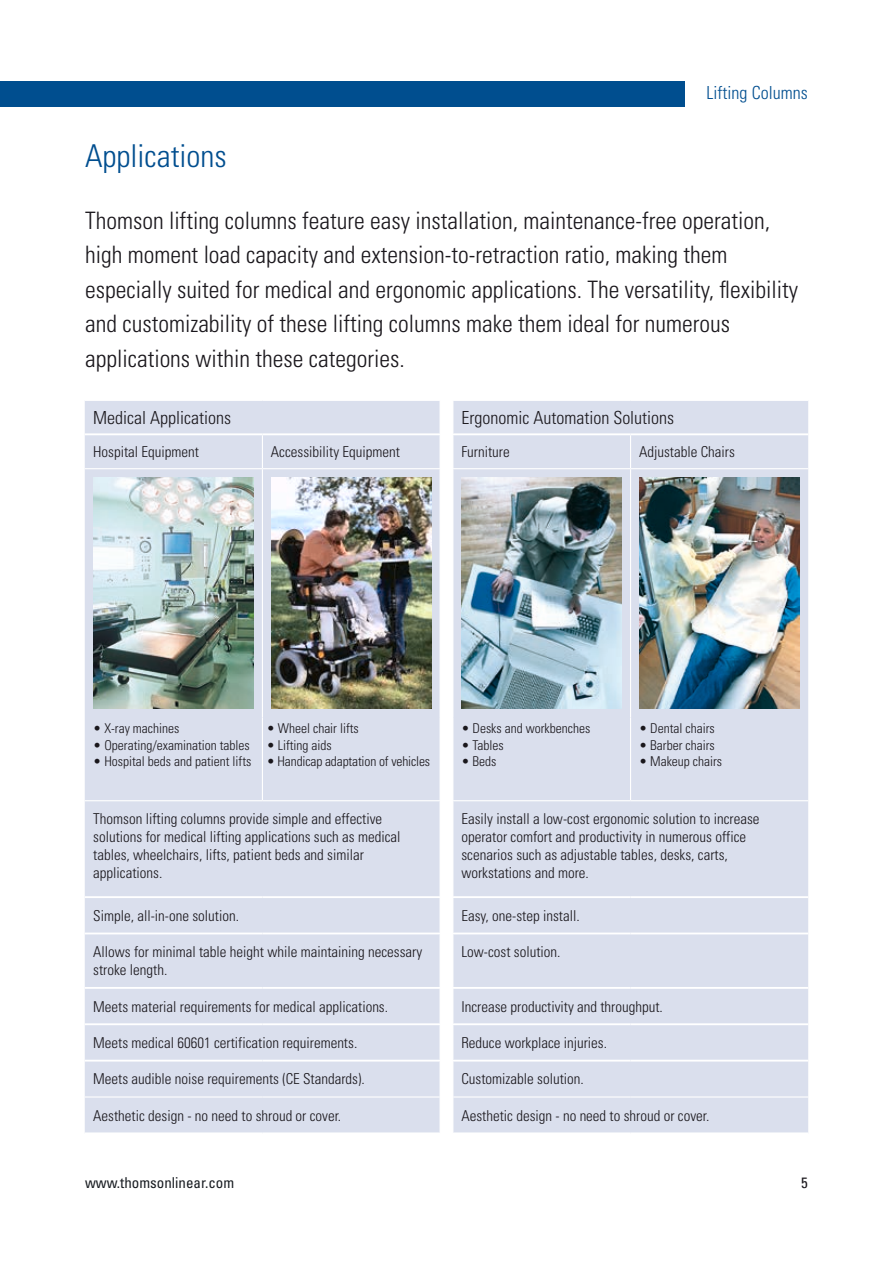
<style>
.page{position:relative;width:893px;height:1263px;background:#fff}
.page>*{position:absolute;margin:0;border:0;box-sizing:border-box;transform-origin:0 0}
.t1{font:300 condensed 31.5px "Univers LT Std";color:#004e8f}
.t2{font:300 condensed 24px/34.5px "Univers LT Std";color:#1a171c}
.t3{font:300 condensed 18px "Univers LT Std";color:#1a171c}
.t4{font:300 condensed 18px "Univers LT Std";color:#004e8f}
.t5{font:300 condensed 15px/18px "Univers LT Std";color:#1a171c}
.t6{font:condensed 15px "Univers LT Std";color:#181c21}
.t7{font:condensed 15px "Univers LT Std";color:#1a171c}
.t8{font:300 condensed 13.5px "Univers LT Std";color:#1a171c}
</style>
<div class="page">
<div style="left:0;top:81px;width:685px;height:26px;background:#004e8f"></div>
<div style="left:85px;top:401px;width:723px;height:731px;background:#dadfed"></div>
<hr style="left:262px;top:435px;width:1px;height:33px;background:#fff">
<hr style="left:630px;top:435px;width:1px;height:33px;background:#fff">
<hr style="left:85px;top:468px;width:177px;height:1px;background:#fff">
<hr style="left:262px;top:468px;width:178px;height:1px;background:#fff">
<hr style="left:262px;top:469px;width:1px;height:248px;background:#fff">
<hr style="left:453px;top:468px;width:177px;height:1px;background:#fff">
<hr style="left:630px;top:468px;width:178px;height:1px;background:#fff">
<hr style="left:630px;top:469px;width:1px;height:248px;background:#fff">
<hr style="left:262px;top:717px;width:1px;height:83px;background:#fff">
<hr style="left:630px;top:717px;width:1px;height:83px;background:#fff">
<hr style="left:85px;top:800px;width:177px;height:1px;background:#fff">
<hr style="left:262px;top:800px;width:178px;height:1px;background:#fff">
<hr style="left:453px;top:800px;width:177px;height:1px;background:#fff">
<hr style="left:630px;top:800px;width:178px;height:1px;background:#fff">
<hr style="left:85px;top:1096px;width:177px;height:1px;background:#fff">
<hr style="left:262px;top:1096px;width:178px;height:1px;background:#fff">
<hr style="left:453px;top:1096px;width:177px;height:1px;background:#fff">
<hr style="left:630px;top:1096px;width:178px;height:1px;background:#fff">
<hr style="left:85px;top:896px;width:177px;height:2px;background:#fff">
<hr style="left:262px;top:896px;width:178px;height:2px;background:#fff">
<hr style="left:453px;top:896px;width:177px;height:2px;background:#fff">
<hr style="left:630px;top:896px;width:178px;height:2px;background:#fff">
<hr style="left:85px;top:932px;width:177px;height:2px;background:#fff">
<hr style="left:262px;top:932px;width:178px;height:2px;background:#fff">
<hr style="left:453px;top:932px;width:177px;height:2px;background:#fff">
<hr style="left:630px;top:932px;width:178px;height:2px;background:#fff">
<hr style="left:85px;top:987px;width:177px;height:2px;background:#fff">
<hr style="left:262px;top:987px;width:178px;height:2px;background:#fff">
<hr style="left:453px;top:987px;width:177px;height:2px;background:#fff">
<hr style="left:630px;top:987px;width:178px;height:2px;background:#fff">
<hr style="left:85px;top:1023px;width:177px;height:2px;background:#fff">
<hr style="left:262px;top:1023px;width:178px;height:2px;background:#fff">
<hr style="left:453px;top:1023px;width:177px;height:2px;background:#fff">
<hr style="left:630px;top:1023px;width:178px;height:2px;background:#fff">
<hr style="left:85px;top:1060px;width:177px;height:1px;background:#fff">
<hr style="left:262px;top:1060px;width:178px;height:1px;background:#fff">
<hr style="left:453px;top:1060px;width:177px;height:1px;background:#fff">
<hr style="left:630px;top:1060px;width:178px;height:1px;background:#fff">
<hr style="left:85px;top:433px;width:177px;height:2px;background:#fff">
<hr style="left:262px;top:433px;width:178px;height:2px;background:#fff">
<svg style="left:440px;top:401px;width:13px;height:731px"></svg>
<hr style="left:453px;top:433px;width:177px;height:2px;background:#fff">
<hr style="left:630px;top:433px;width:178px;height:2px;background:#fff">
<img style="left:93px;top:477px;width:160px;height:232px">
<img style="left:271px;top:477px;width:160px;height:232px">
<img style="left:462px;top:477px;width:160px;height:232px">
<img style="left:640px;top:477px;width:160px;height:232px">
<p class="t4" style="left:707px;top:82px;width:103px">Lifting Columns</p>
<h1 class="t1" style="left:85px;top:137px;width:143px">Applications</h1>
<p class="t2" style="left:85px;top:203px;width:715px">Thomson lifting columns feature easy installation, maintenance-free operation, high moment load capacity and extension-to-retraction ratio, making them especially suited for medical and ergonomic applications. The versatility, flexibility and customizability of these lifting columns make them ideal for numerous applications within these categories.</p>
<p class="t3" style="left:93px;top:407px;width:139px">Medical Applications</p>
<p class="t3" style="left:461px;top:407px;width:214px">Ergonomic Automation Solutions</p>
<p class="t5" style="left:93px;top:443px;width:107px">Hospital Equipment</p>
<p class="t5" style="left:271px;top:443px;width:131px">Accessibility Equipment</p>
<p class="t5" style="left:461px;top:443px;width:50px">Furniture</p>
<p class="t5" style="left:639px;top:443px;width:97px">Adjustable Chairs</p>
<p class="t8" style="left:93px;top:720px;width:88px">• X-ray machines</p>
<p class="t8" style="left:93px;top:737px;width:158px">• Operating/examination tables</p>
<p class="t8" style="left:93px;top:753px;width:160px">• Hospital beds and patient lifts</p>
<p class="t8" style="left:267px;top:720px;width:94px">• Wheel chair lifts</p>
<p class="t8" style="left:267px;top:737px;width:67px">• Lifting aids</p>
<p class="t8" style="left:267px;top:753px;width:165px">• Handicap adaptation of vehicles</p>
<p class="t8" style="left:461px;top:720px;width:130px">• Desks and workbenches</p>
<p class="t8" style="left:461px;top:737px;width:44px">• Tables</p>
<p class="t8" style="left:461px;top:753px;width:37px">• Beds</p>
<p class="t8" style="left:639px;top:720px;width:77px">• Dental chairs</p>
<p class="t8" style="left:639px;top:737px;width:77px">• Barber chairs</p>
<p class="t8" style="left:639px;top:753px;width:85px">• Makeup chairs</p>
<p class="t5" style="left:93px;top:810px;width:309px">Thomson lifting columns provide simple and effective solutions for medical lifting applications such as medical tables, wheelchairs, lifts, patient beds and similar applications.</p>
<p class="t5" style="left:461px;top:810px;width:300px">Easily install a low-cost ergonomic solution to increase operator comfort and productivity in numerous office scenarios such as adjustable tables, desks, carts, workstations and more.</p>
<p class="t5" style="left:93px;top:906px;width:147px">Simple, all-in-one solution.</p>
<p class="t5" style="left:461px;top:906px;width:120px">Easy, one-step install.</p>
<p class="t5" style="left:93px;top:943px;width:331px">Allows for minimal table height while maintaining necessary stroke length.</p>
<p class="t5" style="left:461px;top:943px;width:101px">Low-cost solution.</p>
<p class="t5" style="left:93px;top:997px;width:296px">Meets material requirements for medical applications.</p>
<p class="t5" style="left:461px;top:997px;width:203px">Increase productivity and throughput.</p>
<p class="t5" style="left:93px;top:1033px;width:266px">Meets medical 60601 certification requirements.</p>
<p class="t5" style="left:461px;top:1033px;width:147px">Reduce workplace injuries.</p>
<p class="t5" style="left:93px;top:1070px;width:273px">Meets audible noise requirements (CE Standards).</p>
<p class="t5" style="left:461px;top:1070px;width:124px">Customizable solution.</p>
<p class="t5" style="left:93px;top:1106px;width:249px">Aesthetic design - no need to shroud or cover.</p>
<p class="t5" style="left:461px;top:1106px;width:249px">Aesthetic design - no need to shroud or cover.</p>
<p class="t6" style="left:85px;top:1173px;width:151px">www.thomsonlinear.com</p>
<p class="t7" style="left:801px;top:1173px;width:8px">5</p>
</div>
